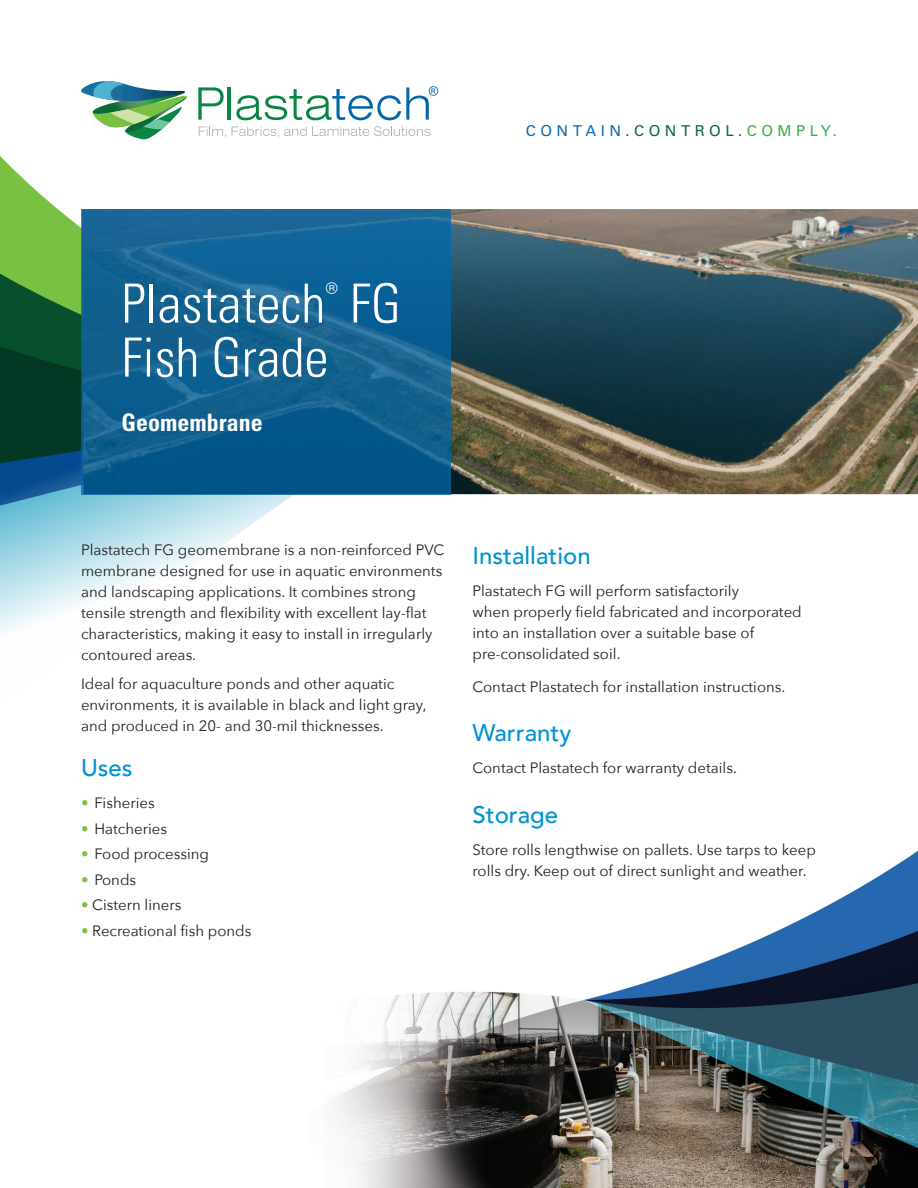
<style>
.page{position:relative;width:918px;height:1188px;background:#fff}
.page>*{position:absolute;margin:0;border:0;box-sizing:border-box;transform-origin:0 0}
.t1{font:300 condensed 54px/54px "Univers LT Pro";color:#fff}
.Subhead{font:500 24px "Avenir";color:#0093d1}
.t2{font:700 condensed 24px "Univers LT Pro";color:#fff}
.Side_Head{font:15px/21px "Avenir Next";color:#231f20}
.t3{font:15px "Univers LT Pro 55 Roman";letter-spacing:.3em;color:#1069af}
.s1{color:#0c6939}
.s2{color:#40ae49}
.s3{color:#79c142}
</style>
<div class="page">
<img style="left:333px;top:494px;width:585px;height:694px">
<svg style="left:432px;top:86px;width:6px;height:10px"></svg>
<svg style="left:0;top:81px;width:432px;height:110px"></svg>
<svg style="left:0;top:191px;width:81px;height:105px;background:#80c053"></svg>
<svg style="left:0;top:296px;width:432px;height:496px"></svg>
<img style="left:451px;top:209px;width:467px;height:285px">
<svg style="left:81px;top:209px;width:370px;height:285px;background:#106091"></svg>
<p class="t3" style="left:526px;top:122px;width:313px">CONTAIN.<span class="s1">CONTROL.</span><span class="s2">COMPLY.</span></p>
<p class="t1" style="left:122px;top:274px;width:281px">Plastatech<sup>®</sup> FG<br>Fish Grade</p>
<p class="t2" style="left:122px;top:407px;width:143px">Geomembrane</p>
<p class="Side_Head" style="left:81px;top:539px;width:365px">Plastatech FG geomembrane is a non-reinforced PVC membrane designed for use in aquatic environments and landscaping applications. It combines strong tensile strength and flexibility with excellent lay-flat characteristics, making it easy to install in irregularly contoured areas.</p>
<p class="Side_Head" style="left:81px;top:673px;width:347px">Ideal for aquaculture ponds and other aquatic environments, it is available in black and light gray, and produced in 20- and 30-mil thicknesses.</p>
<p class="Subhead" style="left:81px;top:747px;width:53px">Uses</p>
<p class="Side_Head" style="left:81px;top:792px;width:75px"><span class="s3">•</span> Fisheries</p>
<p class="Side_Head" style="left:81px;top:817px;width:88px"><span class="s3">•</span> Hatcheries</p>
<p class="Side_Head" style="left:81px;top:843px;width:130px"><span class="s3">•</span> Food processing</p>
<p class="Side_Head" style="left:81px;top:868px;width:57px"><span class="s3">•</span> Ponds</p>
<p class="Side_Head" style="left:81px;top:894px;width:102px"><span class="s3">•</span> Cistern liners</p>
<p class="Side_Head" style="left:81px;top:919px;width:172px"><span class="s3">•</span> Recreational fish ponds</p>
<p class="Subhead" style="left:472px;top:535px;width:120px">Installation</p>
<p class="Side_Head" style="left:472px;top:580px;width:331px">Plastatech FG will perform satisfactorily<br>when properly field fabricated and incorporated into an installation over a suitable base of pre-consolidated soil.</p>
<p class="Side_Head" style="left:472px;top:675px;width:314px">Contact Plastatech for installation instructions.</p>
<p class="Subhead" style="left:472px;top:712px;width:100px">Warranty</p>
<p class="Side_Head" style="left:472px;top:757px;width:266px">Contact Plastatech for warranty details.</p>
<p class="Subhead" style="left:472px;top:794px;width:87px">Storage</p>
<p class="Side_Head" style="left:472px;top:839px;width:345px">Store rolls lengthwise on pallets. Use tarps to keep rolls dry. Keep out of direct sunlight and weather.</p>
</div>
